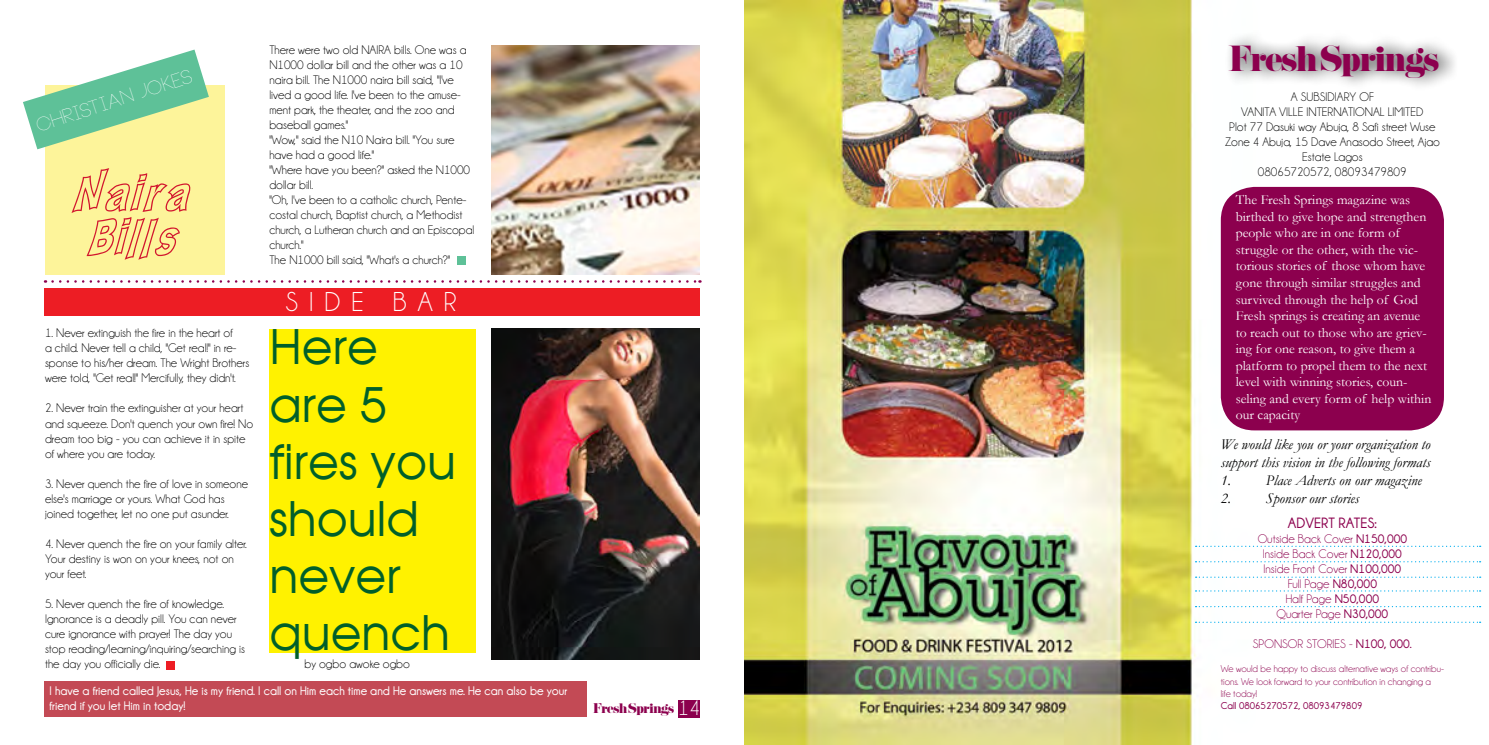
<style>
.page{position:relative;width:1489px;height:745px;background:#fff}
.page>*{position:absolute;margin:0;border:0;box-sizing:border-box;transform-origin:0 0}
.t1{font:47.5px/57px "Avant Garde";color:#005f2a}
.t2{font:32.38px "Pistilli";letter-spacing:-.075em;color:#8c004e}
.t3{font:27.5px "Champagne&Limousines";letter-spacing:.4em;color:#fff}
.t4{font:21.25px "Champagne&Limousines";color:#fff}
.t5{font:100 19px "Neou";color:#fff}
.t6{font:italic 15px/18px "Garamond";color:#000}
.t7{font:700 15px "Champagne&Limousines";color:#8c004e}
.t8{font:13.75px/16.5px "Garamond";color:#fff}
.t9{font:12.5px/15px "Champagne&Limousines";color:#000}
.t10{font:12.5px/15px "Champagne&Limousines";color:#8c004e;text-align:center}
.t11{font:700 12.5px/15px "Champagne&Limousines";color:#fff}
.t12{font:12.5px "Pistilli";letter-spacing:-.075em;color:#8c004e}
.t13{font:10px/12px "Champagne&Limousines";color:#8c004e}
.t14{font:700 10px "Champagne&Limousines";color:#8c004e}
.s1{font-weight:700}
</style>
<div class="page">
<div style="left:45px;top:85px;width:179px;height:189px;background:#fdf49a"></div>
<img style="left:491px;top:45px;width:208px;height:229px">
<svg style="left:23px;top:50px;width:186px;height:99px"></svg>
<svg style="left:71px;top:168px;width:119px;height:91px"></svg>
<svg style="left:53px;top:280px;width:647px;height:2px"></svg>
<div style="left:269px;top:328px;width:207px;height:324px;background:#fff200"></div>
<div style="left:44px;top:288px;width:655px;height:27px;background:#ed1d24"></div>
<img style="left:491px;top:328px;width:208px;height:331px">
<div style="left:457px;top:256px;width:8px;height:8px;background:#5ec198"></div>
<div style="left:167px;top:660px;width:8px;height:8px;background:#ed1d24"></div>
<img style="left:744px;top:0;width:738px;height:744px">
<div style="left:1220px;top:187px;width:223px;height:243px;background:#8c004e;border-radius:34px"></div>
<div style="left:1223px;top:30px;width:236px;height:63px;background:#000;opacity:.75"></div>
<div style="left:677px;top:699px;width:22px;height:17px;background:#8c004e"></div>
<svg style="left:1195px;top:545px;width:285px;height:1px"></svg>
<svg style="left:1195px;top:560px;width:285px;height:2px"></svg>
<svg style="left:1195px;top:576px;width:285px;height:1px"></svg>
<svg style="left:1195px;top:590px;width:285px;height:1px"></svg>
<svg style="left:1195px;top:605px;width:285px;height:2px"></svg>
<svg style="left:1195px;top:621px;width:285px;height:1px"></svg>
<div style="left:44px;top:680px;width:542px;height:36px;background:#c34a55"></div>
<h3 class="t5" style="left:35px;top:116px;width:165px;rotate:-18deg">christian jokes</h3>
<p class="t9" style="left:45px;top:325px;width:206px">1. Never extinguish the fire in the heart of<br>a child. Never tell a child, "Get real!" in re&shy;sponse to his/her dream. The Wright Brothers were told, "Get real!" Mercifully, they didn't.</p>
<p class="t9" style="left:45px;top:400px;width:210px">2. Never train the extinguisher at your heart and squeeze. Don't quench your own fire! No dream too big - you can achieve it in spite of where you are today.</p>
<p class="t9" style="left:45px;top:475px;width:205px">3. Never quench the fire of love in someone else's marriage or yours. What God has joined together, let no one put asunder.</p>
<p class="t9" style="left:45px;top:535px;width:203px">4. Never quench the fire on your family alter.<br>Your destiny is won on your knees, not on your feet.</p>
<p class="t9" style="left:45px;top:595px;width:201px">5. Never quench the fire of knowledge.<br>Ignorance is a deadly pill. You can never cure ignorance with prayer! The day you stop reading/learning/inquiring/searching is the day you officially die.</p>
<p class="t9" style="left:269px;top:42px;width:206px">There were two old NAIRA bills. One was a N1000 dollar bill and the other was a 10 naira bill. The N1000 naira bill said, "I've lived a good life. I've been to the amuse&shy;ment park, the theater, and the zoo and baseball games."<br>"Wow," said the N10 Naira bill. "You sure have had a good life."<br>"Where have you been?" asked the N1000 dollar bill.<br>"Oh, I've been to a catholic church, Pente&shy;costal church, Baptist church, a Methodist church, a Lutheran church and an Episcopal church."<br>The N1000 bill said, "What's a church?"</p>
<h3 class="t3" style="left:285px;top:286px;width:172px">SIDE BAR</h3>
<h1 class="t1" style="left:269px;top:319px;width:188px">Here are 5 fires you should never quench</h1>
<p class="t9" style="left:304px;top:656px;width:107px">by ogbo awoke ogbo</p>
<p class="t11" style="left:50px;top:682px;width:519px">I have a friend called Jesus, He is my friend. I call on Him each time and He answers me. He can also be your friend if you let Him in today!</p>
<h2 class="t2" style="left:1228px;top:38px;width:213px">Fresh Springs</h2>
<p class="t9" style="left:1224px;top:89px;width:217px;text-align:center">A SUBSIDIARY OF<br>VANITA VILLE INTERNATIONAL LIMITED<br>Plot 77 Dasuki way Abuja, 8 Safi street Wuse<br>Zone 4 Abuja, 15 Dave Anasodo Street, Ajao<br>Estate Lagos<br>08065720572, 08093479809</p>
<p class="t8" style="left:1235px;top:191px;width:197px">The Fresh Springs magazine was birthed to give hope and strengthen people who are in one form of struggle or the other, with the vic&shy;torious stories of those whom have gone through similar struggles and survived through the help of God<br>Fresh springs is creating an avenue to reach out to those who are griev&shy;ing for one reason, to give them a platform to propel them to the next level with winning stories, coun&shy;seling and every form of help within our capacity</p>
<p class="t6" style="left:1220px;top:434px;width:211px">We would like you or your organization to support this vision in the following formats</p>
<p class="t6" style="left:1220px;top:470px;width:203px">1. Place Adverts on our magazine</p>
<p class="t6" style="left:1220px;top:488px;width:140px">2. Sponsor our stories</p>
<p class="t7" style="left:1287px;top:514px;width:90px">ADVERT RATES:</p>
<p class="t10" style="left:1257px;top:531px;width:151px">Outside Back Cover <span class="s1">N150,000<br></span>Inside Back Cover <span class="s1">N120,000<br></span>Inside Front Cover <span class="s1">N100,000<br></span>Full Page <span class="s1">N80,000<br></span>Half Page <span class="s1">N50,000<br></span>Quarter Page <span class="s1">N30,000</span></p>
<p class="t10" style="left:1252px;top:636px;width:161px">SPONSOR STORIES - <span class="s1">N100, 000.</span></p>
<p class="t13" style="left:1220px;top:662px;width:225px">We would be happy to discuss alternative ways of contribu&shy;tions. We look forward to your contribution in changing a<br>life today!</p>
<h3 class="t4" style="left:678px;top:695px;width:24px">14</h3>
<p class="t12" style="left:592px;top:699px;width:83px">Fresh Springs</p>
<p class="t14" style="left:1220px;top:699px;width:143px">Call 08065270572, 08093479809</p>
</div>
